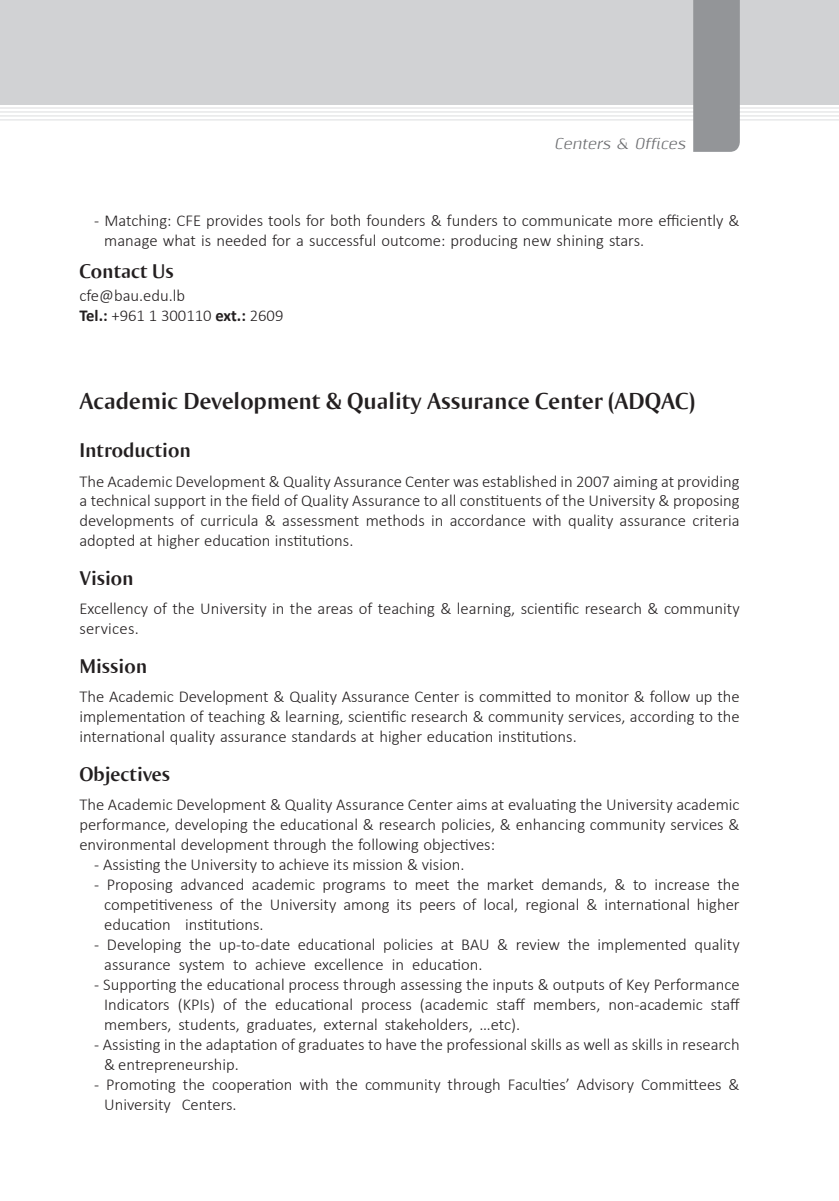
<style>
.page{position:relative;width:839px;height:1201px;background:#fff}
.page>*{position:absolute;margin:0;border:0;box-sizing:border-box;transform-origin:0 0}
.Main_title_in_introd{font:700 24.5px "Ogirema";color:#231f20}
.introduction_title_f{font:700 21px "Ogirema";color:#231f20}
.options{font:300 16.62px/19.9px "Calibri";color:#231f20}
.Text{font:300 16.62px/19.9px "Calibri";color:#231f20;text-align:justify}
.t1{font:italic 14px "Resagnicto";letter-spacing:-.005em;color:#6c6d70}
.s1{font-weight:700}
</style>
<div class="page">
<hr style="left:0;top:120px;width:838px;height:1px;background:#dcdddf">
<hr style="left:0;top:116px;width:838px;height:1px;background:#dcdddf">
<hr style="left:0;top:112px;width:838px;height:1px;background:#dcdddf">
<hr style="left:0;top:108px;width:838px;height:1px;background:#dcdddf">
<div style="left:0;top:0;width:15px;height:104px;background:#d1d2d4"></div>
<div style="left:15px;top:0;width:823px;height:104px;background:#d1d2d4"></div>
<div style="left:693px;top:0;width:46px;height:152px;background:#939598"></div>
<p class="t1" style="left:554px;top:135px;width:132px">Centers &amp; Offices</p>
<p class="options" style="left:104px;top:210px;width:636px;text-indent:-10px">- Matching: CFE provides tools for both founders &amp; funders to communicate more efficiently &amp; manage what is needed for a successful outcome: producing new shining stars.</p>
<p class="introduction_title_f" style="left:79px;top:258px;width:96px">Contact Us</p>
<p class="Text" style="left:79px;top:285px;width:107px">cfe@bau.edu.lb</p>
<p class="Text" style="left:79px;top:305px;width:205px"><span class="s1">Tel.:</span> +961 1 300110 <span class="s1">ext.:</span> 2609</p>
<p class="Main_title_in_introd" style="left:79px;top:385px;width:617px">Academic Development &amp; Quality Assurance Center (ADQAC)</p>
<p class="introduction_title_f" style="left:79px;top:437px;width:113px">Introduction</p>
<p class="Text" style="left:79px;top:471px;width:661px">The Academic Development &amp; Quality Assurance Center was established in 2007 aiming at providing a technical support in the field of Quality Assurance to all constituents of the University &amp; proposing developments of curricula &amp; assessment methods in accordance with quality assurance criteria adopted at higher education institutions.</p>
<p class="introduction_title_f" style="left:79px;top:564px;width:56px">Vision</p>
<p class="Text" style="left:79px;top:599px;width:661px">Excellency of the University in the areas of teaching &amp; learning, scientific research &amp; community services.</p>
<p class="introduction_title_f" style="left:79px;top:652px;width:69px">Mission</p>
<p class="Text" style="left:79px;top:687px;width:661px">The Academic Development &amp; Quality Assurance Center is committed to monitor &amp; follow up the implementation of teaching &amp; learning, scientific research &amp; community services, according to the international quality assurance standards at higher education institutions.</p>
<p class="introduction_title_f" style="left:79px;top:760px;width:92px">Objectives</p>
<p class="Text" style="left:79px;top:794px;width:661px">The Academic Development &amp; Quality Assurance Center aims at evaluating the University academic performance, developing the educational &amp; research policies, &amp; enhancing community services &amp; environmental development through the following objectives:</p>
<p class="options" style="left:94px;top:854px;width:371px">- Assisting the University to achieve its mission &amp; vision.</p>
<p class="options" style="left:104px;top:874px;width:636px;text-align:justify;text-indent:-10px">- Proposing advanced academic programs to meet the market demands, &amp; to increase the competitiveness of the University among its peers of local, regional &amp; international higher education institutions.</p>
<p class="options" style="left:104px;top:934px;width:636px;text-indent:-10px">- Developing the up-to-date educational policies at BAU &amp; review the implemented quality assurance system to achieve excellence in education.</p>
<p class="options" style="left:104px;top:974px;width:637px;text-align:justify;text-indent:-10px">- Supporting the educational process through assessing the inputs &amp; outputs of Key Performance Indicators (KPIs) of the educational process (academic staff members, non-academic staff members, students, graduates, external stakeholders, …etc).</p>
<p class="options" style="left:104px;top:1034px;width:636px;text-indent:-10px">- Assisting in the adaptation of graduates to have the professional skills as well as skills in research &amp; entrepreneurship.</p>
<p class="options" style="left:104px;top:1074px;width:636px;text-indent:-10px">- Promoting the cooperation with the community through Faculties’ Advisory Committees &amp;<br>University Centers.</p>
</div>
